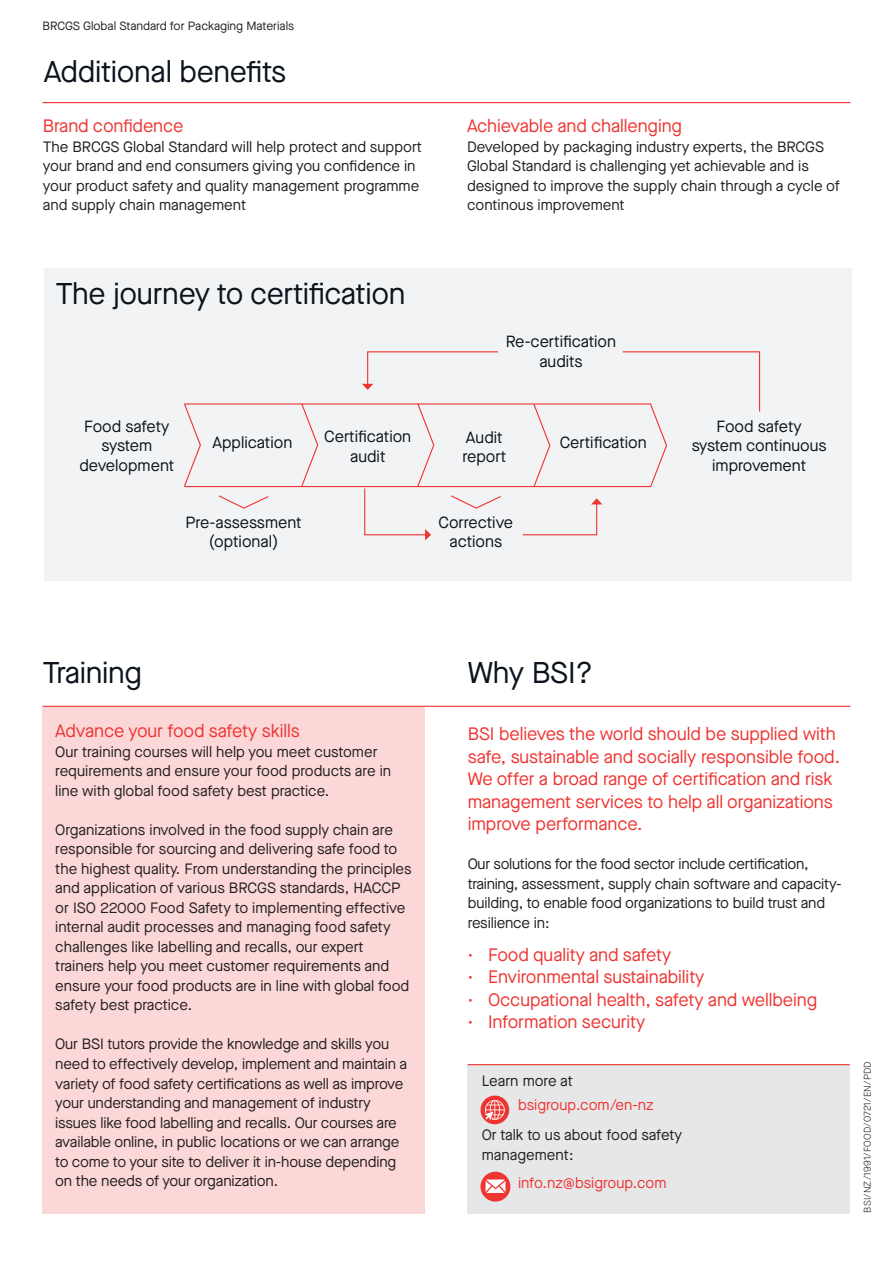
<style>
.page{position:relative;width:893px;height:1263px;background:#fff}
.page>*{position:absolute;margin:0;border:0;box-sizing:border-box;transform-origin:0 0}
.t1{font:30px "Maison Neue";letter-spacing:-.01em;color:#0b131d}
.t2{font:18px/22.5px "Maison Neue";letter-spacing:-.005em;color:#ee3532}
.t3{font:16.2px/19.5px "Maison Neue";color:#0b131d;text-align:center}
.t4{font:15px/19.5px "Maison Neue";letter-spacing:-.01em;color:#231f20}
.t5{font:15px "Maison Neue";color:#ee3532}
.t6{font:12px "Maison Neue";color:#231f20}
.t7{font:300 9.75px "Maison Neue";letter-spacing:.02em;color:#231f20}
.s1{font-size:15px}
</style>
<div class="page">
<div style="left:44px;top:268px;width:808px;height:312px;background:#f2f3f4"></div>
<div style="left:43px;top:707px;width:382px;height:507px;background:#fbd7d7"></div>
<hr style="left:43px;top:706px;width:807px;height:1px;background:#ee3532">
<div style="left:468px;top:1064px;width:382px;height:150px;background:#e6e7e9"></div>
<hr style="left:468px;top:1064px;width:382px;height:1px;background:#ee3532">
<div style="left:480px;top:1172px;width:30px;height:29px;background:#ee3532;border-radius:50%"></div>
<svg style="left:486px;top:1179px;width:19px;height:14px"></svg>
<svg style="left:480px;top:1095px;width:29px;height:29px"></svg>
<svg style="left:485px;top:1100px;width:20px;height:20px"></svg>
<hr style="left:185px;top:403px;width:466px;height:2px;background:#ee3532">
<hr style="left:185px;top:486px;width:466px;height:1px;background:#ee3532">
<svg style="left:362px;top:351px;width:136px;height:39px"></svg>
<svg style="left:621px;top:351px;width:140px;height:137px"></svg>
<svg style="left:532px;top:403px;width:19px;height:85px"></svg>
<svg style="left:300px;top:403px;width:19px;height:85px"></svg>
<svg style="left:184px;top:403px;width:18px;height:85px"></svg>
<svg style="left:364px;top:403px;width:71px;height:137px"></svg>
<svg style="left:522px;top:498px;width:80px;height:38px"></svg>
<svg style="left:451px;top:495px;width:50px;height:14px"></svg>
<svg style="left:218px;top:495px;width:51px;height:14px"></svg>
<hr style="left:43px;top:102px;width:807px;height:1px;background:#ee3532">
<p class="t6" style="left:43px;top:18px;width:253px">BRCGS Global Standard for Packaging Materials</p>
<h1 class="t1" style="left:44px;top:52px;width:244px">Additional benefits</h1>
<p class="t2" style="left:43px;top:114px;width:142px">Brand confidence</p>
<p class="t4" style="left:43px;top:136px;width:380px">The BRCGS Global Standard will help protect and support your brand and end consumers giving you confidence in your product safety and quality management programme and supply chain management</p>
<h1 class="t1" style="left:55px;top:273px;width:352px">The journey to certification</h1>
<p class="t2" style="left:467px;top:114px;width:216px">Achievable and challenging</p>
<p class="t4" style="left:467px;top:136px;width:374px">Developed by packaging industry experts, the BRCGS Global Standard is challenging yet achievable and is designed to improve the supply chain through a cycle of continous improvement</p>
<p class="t3" style="left:506px;top:332px;width:112px">Re-certification audits</p>
<p class="t3" style="left:79px;top:416px;width:96px">Food safety system development</p>
<p class="t3" style="left:213px;top:432px;width:81px">Application</p>
<p class="t3" style="left:324px;top:427px;width:88px">Certification audit</p>
<p class="t3" style="left:462px;top:427px;width:45px;text-align:left">Audit report</p>
<p class="t3" style="left:560px;top:432px;width:88px">Certification</p>
<p class="t3" style="left:185px;top:512px;width:118px">Pre-assessment (optional)</p>
<p class="t3" style="left:439px;top:512px;width:76px">Corrective actions</p>
<p class="t3" style="left:692px;top:416px;width:137px">Food safety system continuous improvement</p>
<h1 class="t1" style="left:43px;top:653px;width:101px">Training</h1>
<h1 class="t1" style="left:468px;top:653px;width:127px">Why BSI?</h1>
<p class="t2" style="left:468px;top:723px;width:374px">BSI believes the world should be supplied with safe, sustainable and socially responsible food.<br>We offer a broad range of certification and risk management services to help all organizations improve performance.</p>
<p class="t4" style="left:468px;top:854px;width:375px">Our solutions for the food sector include certification, training, assessment, supply chain software and capacity&shy;building, to enable food organizations to build trust and resilience in:</p>
<p class="t2" style="left:468px;top:943px;width:205px"><span class="s1">•</span> Food quality and safety</p>
<p class="t2" style="left:468px;top:966px;width:238px"><span class="s1">•</span> Environmental sustainability</p>
<p class="t2" style="left:468px;top:988px;width:351px"><span class="s1">•</span> Occupational health, safety and wellbeing</p>
<p class="t2" style="left:468px;top:1011px;width:179px"><span class="s1">•</span> Information security</p>
<p class="t2" style="left:55px;top:720px;width:246px">Advance your food safety skills</p>
<p class="t4" style="left:55px;top:742px;width:337px">Our training courses will help you meet customer requirements and ensure your food products are in line with global food safety best practice.</p>
<p class="t4" style="left:55px;top:820px;width:358px">Organizations involved in the food supply chain are responsible for sourcing and delivering safe food to the highest quality. From understanding the principles and application of various BRCGS standards, HACCP or ISO 22000 Food Safety to implementing effective internal audit processes and managing food safety challenges like labelling and recalls, our expert trainers help you meet customer requirements and ensure your food products are in line with global food safety best practice.</p>
<p class="t4" style="left:55px;top:1034px;width:353px">Our BSI tutors provide the knowledge and skills you need to effectively develop, implement and maintain a variety of food safety certifications as well as improve your understanding and management of industry issues like food labelling and recalls. Our courses are available online, in public locations or we can arrange to come to your site to deliver it in-house depending on the needs of your organization.</p>
<p class="t4" style="left:482px;top:1071px;width:93px">Learn more at</p>
<p class="t5" style="left:518px;top:1095px;width:137px">bsigroup.com/en-nz</p>
<p class="t4" style="left:482px;top:1125px;width:202px">Or talk to us about food safety management:</p>
<p class="t5" style="left:518px;top:1173px;width:150px">info.nz@bsigroup.com</p>
<p class="t7" style="left:861px;top:1213px;width:153px;rotate:-90deg">BSI/NZ/1991/FOOD/0721/EN/PDD</p>
</div>
